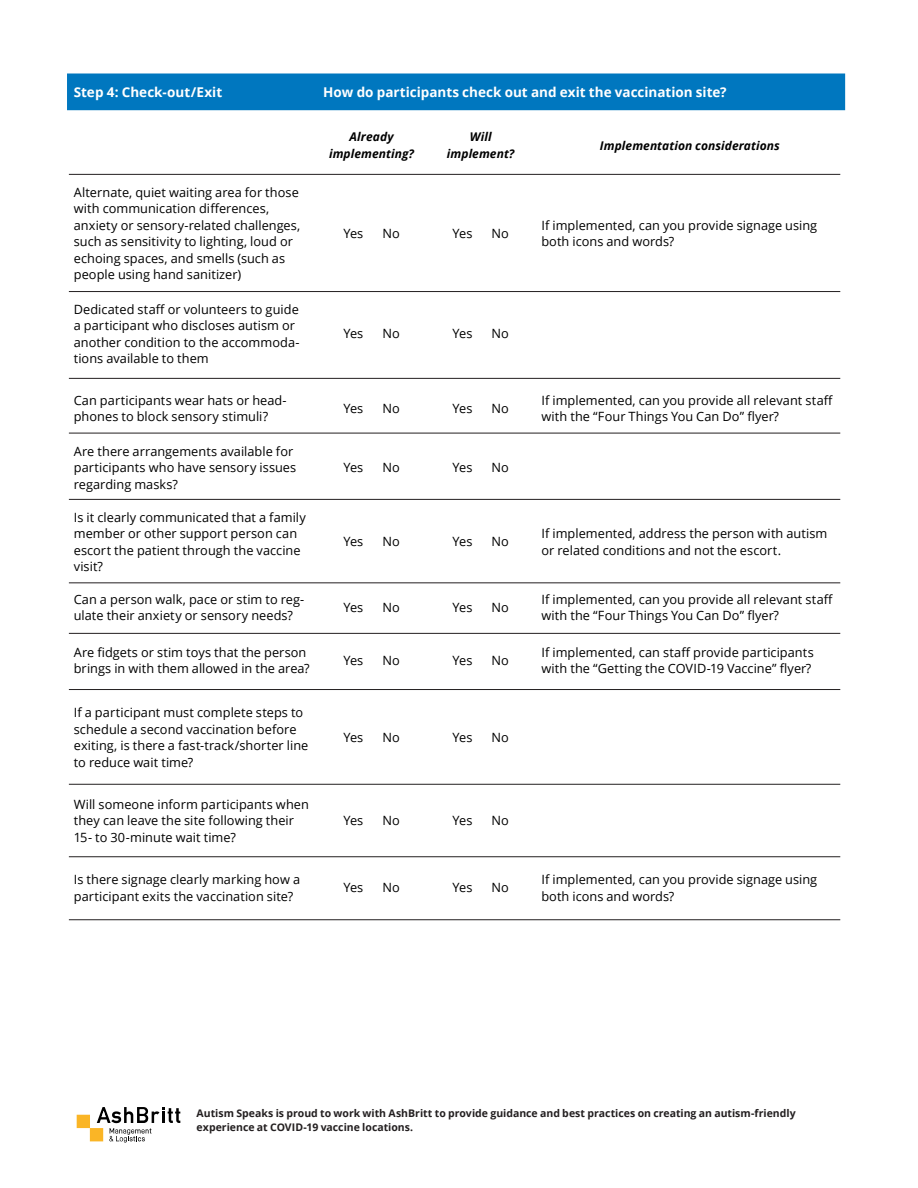
<style>
.page{position:relative;width:918px;height:1188px;background:#fff}
.page>*{position:absolute;margin:0;border:0;box-sizing:border-box;transform-origin:0 0}
.t1{font:700 13.5px "Open Sans";color:#fff}
.t2{font:12.75px/16.5px "Open Sans";letter-spacing:.005em;color:#000}
.t3{font:italic 700 12px/16.5px "Open Sans";letter-spacing:.005em;color:#000;text-align:center}
.t4{font:700 10.5px/13.5px "Open Sans";color:#231f20}
</style>
<div class="page">
<div style="left:67px;top:74px;width:778px;height:36px;background:#0077bf"></div>
<hr style="left:69px;top:174px;width:771px;height:1px;background:#231f20">
<hr style="left:69px;top:291px;width:771px;height:1px;background:#231f20">
<hr style="left:69px;top:378px;width:771px;height:1px;background:#231f20">
<hr style="left:69px;top:433px;width:771px;height:1px;background:#231f20">
<hr style="left:69px;top:499px;width:771px;height:1px;background:#231f20">
<hr style="left:69px;top:583px;width:771px;height:1px;background:#231f20">
<hr style="left:69px;top:633px;width:771px;height:1px;background:#231f20">
<hr style="left:69px;top:689px;width:771px;height:1px;background:#231f20">
<hr style="left:69px;top:784px;width:771px;height:1px;background:#231f20">
<hr style="left:69px;top:856px;width:771px;height:1px;background:#231f20">
<hr style="left:69px;top:919px;width:771px;height:1px;background:#231f20">
<svg style="left:77px;top:1107px;width:103px;height:36px"></svg>
<p class="t1" style="left:74px;top:83px;width:150px">Step 4: Check-out/Exit</p>
<p class="t1" style="left:323px;top:83px;width:405px">How do participants check out and exit the vaccination site?</p>
<p class="t3" style="left:329px;top:129px;width:87px">Already implementing?</p>
<p class="t3" style="left:447px;top:129px;width:69px">Will implement?</p>
<p class="t3" style="left:600px;top:137px;width:182px">Implementation considerations</p>
<p class="t2" style="left:74px;top:183px;width:228px">Alternate, quiet waiting area for those with communication differences, anxiety or sensory-related challenges, such as sensitivity to lighting, loud or echoing spaces, and smells (such as people using hand sanitizer)</p>
<p class="t2" style="left:343px;top:225px;width:21px">Yes</p>
<p class="t2" style="left:382px;top:225px;width:19px">No</p>
<p class="t2" style="left:453px;top:225px;width:21px">Yes</p>
<p class="t2" style="left:491px;top:225px;width:19px">No</p>
<p class="t2" style="left:541px;top:216px;width:277px">If implemented, can you provide signage using both icons and words?</p>
<p class="t2" style="left:74px;top:300px;width:227px">Dedicated staff or volunteers to guide a participant who discloses autism or another condition to the accommoda&shy;tions available to them</p>
<p class="t2" style="left:343px;top:325px;width:21px">Yes</p>
<p class="t2" style="left:382px;top:325px;width:19px">No</p>
<p class="t2" style="left:453px;top:325px;width:21px">Yes</p>
<p class="t2" style="left:491px;top:325px;width:19px">No</p>
<p class="t2" style="left:74px;top:391px;width:214px">Can participants wear hats or head&shy;phones to block sensory stimuli?</p>
<p class="t2" style="left:343px;top:400px;width:21px">Yes</p>
<p class="t2" style="left:382px;top:400px;width:19px">No</p>
<p class="t2" style="left:453px;top:400px;width:21px">Yes</p>
<p class="t2" style="left:491px;top:400px;width:19px">No</p>
<p class="t2" style="left:541px;top:391px;width:293px">If implemented, can you provide all relevant staff with the “Four Things You Can Do” flyer?</p>
<p class="t2" style="left:74px;top:443px;width:224px">Are there arrangements available for participants who have sensory issues regarding masks?</p>
<p class="t2" style="left:343px;top:459px;width:21px">Yes</p>
<p class="t2" style="left:382px;top:459px;width:19px">No</p>
<p class="t2" style="left:453px;top:459px;width:21px">Yes</p>
<p class="t2" style="left:491px;top:459px;width:19px">No</p>
<p class="t2" style="left:74px;top:508px;width:234px">Is it clearly communicated that a family member or other support person can escort the patient through the vaccine visit?</p>
<p class="t2" style="left:343px;top:533px;width:21px">Yes</p>
<p class="t2" style="left:382px;top:533px;width:19px">No</p>
<p class="t2" style="left:453px;top:533px;width:21px">Yes</p>
<p class="t2" style="left:491px;top:533px;width:19px">No</p>
<p class="t2" style="left:541px;top:525px;width:288px">If implemented, address the person with autism or related conditions and not the escort.</p>
<p class="t2" style="left:74px;top:591px;width:232px">Can a person walk, pace or stim to reg&shy;ulate their anxiety or sensory needs?</p>
<p class="t2" style="left:343px;top:599px;width:21px">Yes</p>
<p class="t2" style="left:382px;top:599px;width:19px">No</p>
<p class="t2" style="left:453px;top:599px;width:21px">Yes</p>
<p class="t2" style="left:491px;top:599px;width:19px">No</p>
<p class="t2" style="left:541px;top:591px;width:293px">If implemented, can you provide all relevant staff with the “Four Things You Can Do” flyer?</p>
<p class="t2" style="left:74px;top:644px;width:237px">Are fidgets or stim toys that the person brings in with them allowed in the area?</p>
<p class="t2" style="left:343px;top:652px;width:21px">Yes</p>
<p class="t2" style="left:382px;top:652px;width:19px">No</p>
<p class="t2" style="left:453px;top:652px;width:21px">Yes</p>
<p class="t2" style="left:491px;top:652px;width:19px">No</p>
<p class="t2" style="left:541px;top:644px;width:274px">If implemented, can staff provide participants with the “Getting the COVID-19 Vaccine” flyer?</p>
<p class="t2" style="left:74px;top:704px;width:236px">If a participant must complete steps to schedule a second vaccination before exiting, is there a fast-track/shorter line to reduce wait time?</p>
<p class="t2" style="left:343px;top:729px;width:21px">Yes</p>
<p class="t2" style="left:382px;top:729px;width:19px">No</p>
<p class="t2" style="left:453px;top:729px;width:21px">Yes</p>
<p class="t2" style="left:491px;top:729px;width:19px">No</p>
<p class="t2" style="left:74px;top:795px;width:237px">Will someone inform participants when they can leave the site following their<br>15- to 30-minute wait time?</p>
<p class="t2" style="left:343px;top:812px;width:21px">Yes</p>
<p class="t2" style="left:382px;top:812px;width:19px">No</p>
<p class="t2" style="left:453px;top:812px;width:21px">Yes</p>
<p class="t2" style="left:491px;top:812px;width:19px">No</p>
<p class="t2" style="left:74px;top:871px;width:228px">Is there signage clearly marking how a participant exits the vaccination site?</p>
<p class="t2" style="left:343px;top:879px;width:21px">Yes</p>
<p class="t2" style="left:382px;top:879px;width:19px">No</p>
<p class="t2" style="left:453px;top:879px;width:21px">Yes</p>
<p class="t2" style="left:491px;top:879px;width:19px">No</p>
<p class="t2" style="left:541px;top:871px;width:277px">If implemented, can you provide signage using both icons and words?</p>
<p class="t4" style="left:197px;top:1106px;width:601px">Autism Speaks is proud to work with AshBritt to provide guidance and best practices on creating an autism-friendly experience at COVID-19 vaccine locations.</p>
</div>
